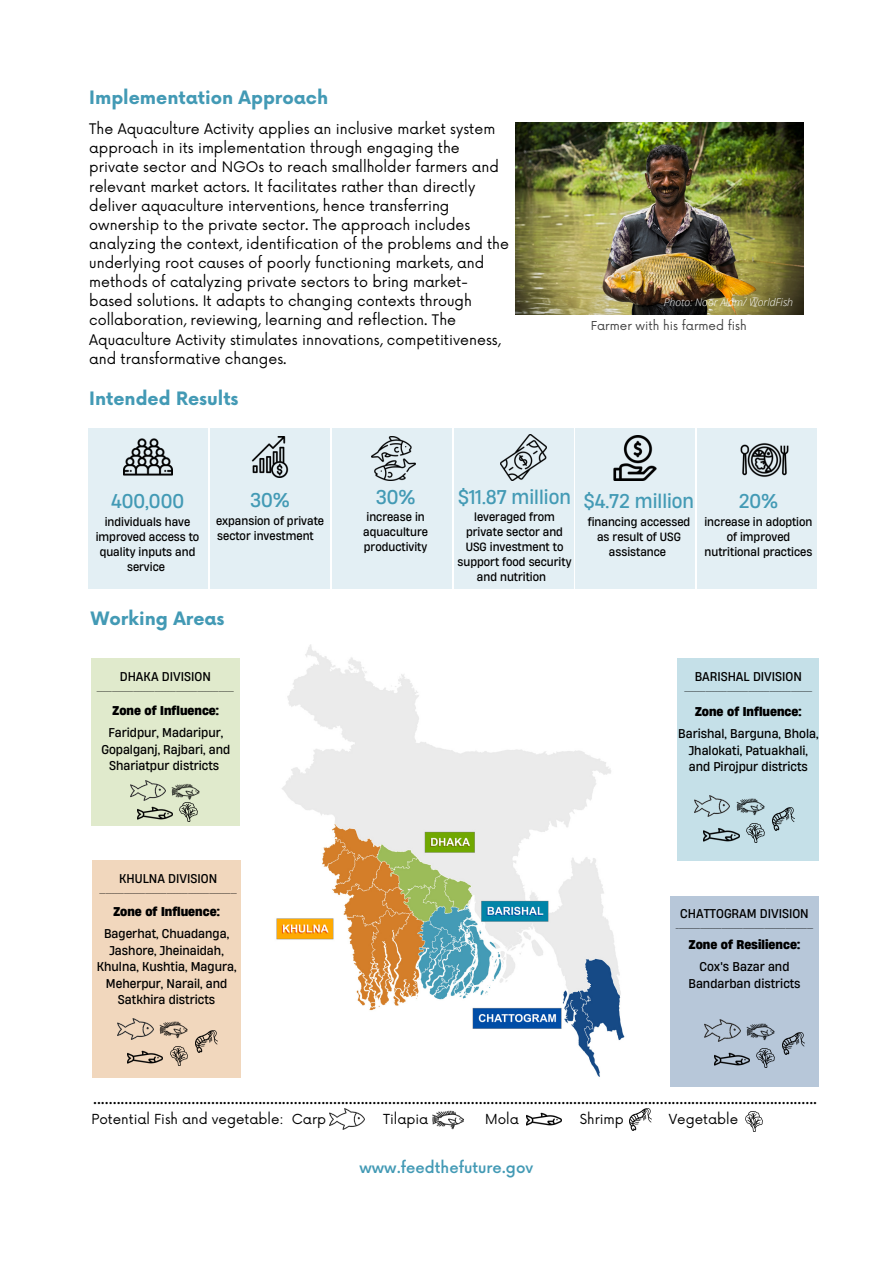
<style>
.page{position:relative;width:893px;height:1264px;background:#fff}
.page>*{position:absolute;margin:0;border:0;box-sizing:border-box;transform-origin:0 0}
.t1{font:18.75px "Heading Now 64";color:#439ab5}
.t2{font:700 18px "Now";color:#439ab5}
.t3{font:16.5px "Now";color:#000}
.t4{font:500 15px "Now";color:#439ab5}
.t5{font:14.25px/19px "Now";color:#000}
.t6{font:13.5px "Now";color:#000}
.t7{font:12px/16.5px "Heading Now 64";color:#000;text-align:center}
.t8{font:700 12px "Heading Now 66";color:#000}
.t9{font:12px "Now";color:#414141}
.t10{font:11.25px/15px "Heading Now 64";color:#000;text-align:center}
.t11{font:italic 300 10.5px "Open Sans";color:#fff}
.t12{font:6px "Heading Now 64";color:#000}
</style>
<div class="page">
<img style="left:207px;top:580px;width:612px;height:552px">
<div style="left:91px;top:658px;width:148px;height:168px;background:#e0eacc"></div>
<img style="left:131px;top:780px;width:34px;height:21px">
<img style="left:171px;top:783px;width:29px;height:17px">
<img style="left:137px;top:806px;width:35px;height:14px">
<img style="left:179px;top:802px;width:19px;height:19px">
<div style="left:92px;top:860px;width:149px;height:218px;background:#f1d7bd"></div>
<img style="left:118px;top:1018px;width:35px;height:21px">
<img style="left:159px;top:1021px;width:29px;height:18px">
<img style="left:127px;top:1050px;width:36px;height:13px">
<img style="left:170px;top:1046px;width:18px;height:19px">
<img style="left:196px;top:1030px;width:22px;height:22px">
<div style="left:670px;top:896px;width:148px;height:190px;background:#b7c7d9"></div>
<img style="left:704px;top:1019px;width:36px;height:22px">
<img style="left:746px;top:1023px;width:29px;height:18px">
<img style="left:714px;top:1052px;width:35px;height:13px">
<img style="left:756px;top:1048px;width:19px;height:19px">
<img style="left:782px;top:1032px;width:22px;height:22px">
<div style="left:677px;top:658px;width:142px;height:202px;background:#c5e0e8"></div>
<img style="left:694px;top:795px;width:35px;height:21px">
<img style="left:736px;top:798px;width:29px;height:18px">
<img style="left:703px;top:828px;width:36px;height:13px">
<img style="left:746px;top:823px;width:19px;height:19px">
<img style="left:772px;top:808px;width:22px;height:22px">
<img style="left:329px;top:1108px;width:36px;height:21px">
<img style="left:428px;top:1099px;width:39px;height:33px">
<img style="left:526px;top:1108px;width:35px;height:17px">
<img style="left:744px;top:1111px;width:20px;height:19px">
<img style="left:629px;top:1108px;width:22px;height:22px">
<img style="left:515px;top:122px;width:288px;height:192px">
<div style="left:88px;top:428px;width:119px;height:161px;background:#e3eff4"></div>
<div style="left:210px;top:428px;width:120px;height:161px;background:#e3eff4"></div>
<div style="left:332px;top:428px;width:119px;height:161px;background:#e3eff4"></div>
<div style="left:454px;top:428px;width:119px;height:161px;background:#e3eff4"></div>
<div style="left:575px;top:428px;width:119px;height:161px;background:#e3eff4"></div>
<div style="left:697px;top:428px;width:119px;height:161px;background:#e3eff4"></div>
<img style="left:123px;top:438px;width:50px;height:38px">
<img style="left:251px;top:436px;width:38px;height:42px">
<img style="left:371px;top:436px;width:44px;height:44px">
<img style="left:500px;top:434px;width:46px;height:46px">
<img style="left:613px;top:435px;width:44px;height:45px">
<img style="left:740px;top:443px;width:49px;height:34px">
<p class="t2" style="left:89px;top:88px;width:240px">Implementation Approach</p>
<p class="t5" style="left:89px;top:120px;width:421px">The Aquaculture Activity applies an inclusive market system approach in its implementation through engaging the private sector and NGOs to reach smallholder farmers and relevant market actors. It facilitates rather than directly deliver aquaculture interventions, hence transferring ownership to the private sector. The approach includes analyzing the context, identification of the problems and the underlying root causes of poorly functioning markets, and methods of catalyzing private sectors to bring market&shy;based solutions. It adapts to changing contexts through collaboration, reviewing, learning and reflection. The Aquaculture Activity stimulates innovations, competitiveness, and transformative changes.</p>
<p class="t2" style="left:89px;top:389px;width:151px">Intended Results</p>
<p class="t11" style="left:663px;top:294px;width:131px">Photo: Noor Alam/ WorldFish</p>
<p class="t9" style="left:591px;top:318px;width:157px">Farmer with his farmed fish</p>
<h1 class="t1" style="left:111px;top:488px;width:75px">400,000</h1>
<p class="t10" style="left:96px;top:513px;width:105px">individuals have improved access to quality inputs and service</p>
<h1 class="t1" style="left:250px;top:487px;width:41px">30%</h1>
<p class="t10" style="left:216px;top:513px;width:109px;text-align:left">expansion of private sector investment</p>
<p class="t2" style="left:91px;top:609px;width:135px">Working Areas</p>
<p class="t7" style="left:120px;top:668px;width:93px">DHAKA DIVISION</p>
<p class="t12" style="left:97px;top:685px;width:139px">_____________________________________________</p>
<p class="t8" style="left:113px;top:702px;width:108px">Zone of Influence:</p>
<p class="t7" style="left:101px;top:724px;width:130px">Faridpur, Madaripur,<br>Gopalganj, Rajbari, and<br>Shariatpur districts</p>
<h1 class="t1" style="left:375px;top:484px;width:41px">30%</h1>
<p class="t10" style="left:363px;top:509px;width:66px;text-align:left">increase in aquaculture productivity</p>
<h1 class="t1" style="left:458px;top:484px;width:114px">$11.87 million</h1>
<p class="t10" style="left:457px;top:509px;width:115px">leveraged from private sector and<br>USG investment to support food security and nutrition</p>
<h1 class="t1" style="left:583px;top:488px;width:112px">$4.72 million</h1>
<p class="t10" style="left:587px;top:513px;width:104px">financing accessed as result of USG assistance</p>
<h1 class="t1" style="left:738px;top:488px;width:41px">20%</h1>
<p class="t10" style="left:704px;top:513px;width:110px">increase in adoption of improved nutritional practices</p>
<p class="t7" style="left:694px;top:668px;width:109px">BARISHAL DIVISION</p>
<p class="t12" style="left:684px;top:685px;width:129px">__________________________________________</p>
<p class="t8" style="left:695px;top:703px;width:108px">Zone of Influence:</p>
<p class="t7" style="left:678px;top:725px;width:142px">Barishal, Barguna, Bhola,<br>Jhalokati, Patuakhali, and Pirojpur districts</p>
<p class="t7" style="left:119px;top:869px;width:100px">KHULNA DIVISION</p>
<p class="t8" style="left:113px;top:903px;width:108px">Zone of Influence:</p>
<p class="t7" style="left:97px;top:925px;width:141px">Bagerhat, Chuadanga,<br>Jashore, Jheinaidah,<br>Khulna, Kushtia, Magura,<br>Meherpur, Narail, and<br>Satkhira districts</p>
<p class="t7" style="left:680px;top:905px;width:130px">CHATTOGRAM DIVISION</p>
<p class="t12" style="left:676px;top:922px;width:139px">_____________________________________________</p>
<p class="t8" style="left:689px;top:935px;width:113px">Zone of Resilience:</p>
<p class="t7" style="left:688px;top:958px;width:114px">Cox's Bazar and<br>Bandarban districts</p>
<p class="t3" style="left:93px;top:1089px;width:725px">........................................................................................................................................................................................</p>
<p class="t6" style="left:91px;top:1111px;width:236px">Potential Fish and vegetable: Carp</p>
<p class="t6" style="left:383px;top:1111px;width:47px">Tilapia</p>
<p class="t6" style="left:485px;top:1111px;width:35px">Mola</p>
<p class="t6" style="left:580px;top:1111px;width:46px">Shrimp</p>
<p class="t6" style="left:668px;top:1111px;width:71px">Vegetable</p>
<p class="t4" style="left:359px;top:1159px;width:175px">www.feedthefuture.gov</p>
</div>
